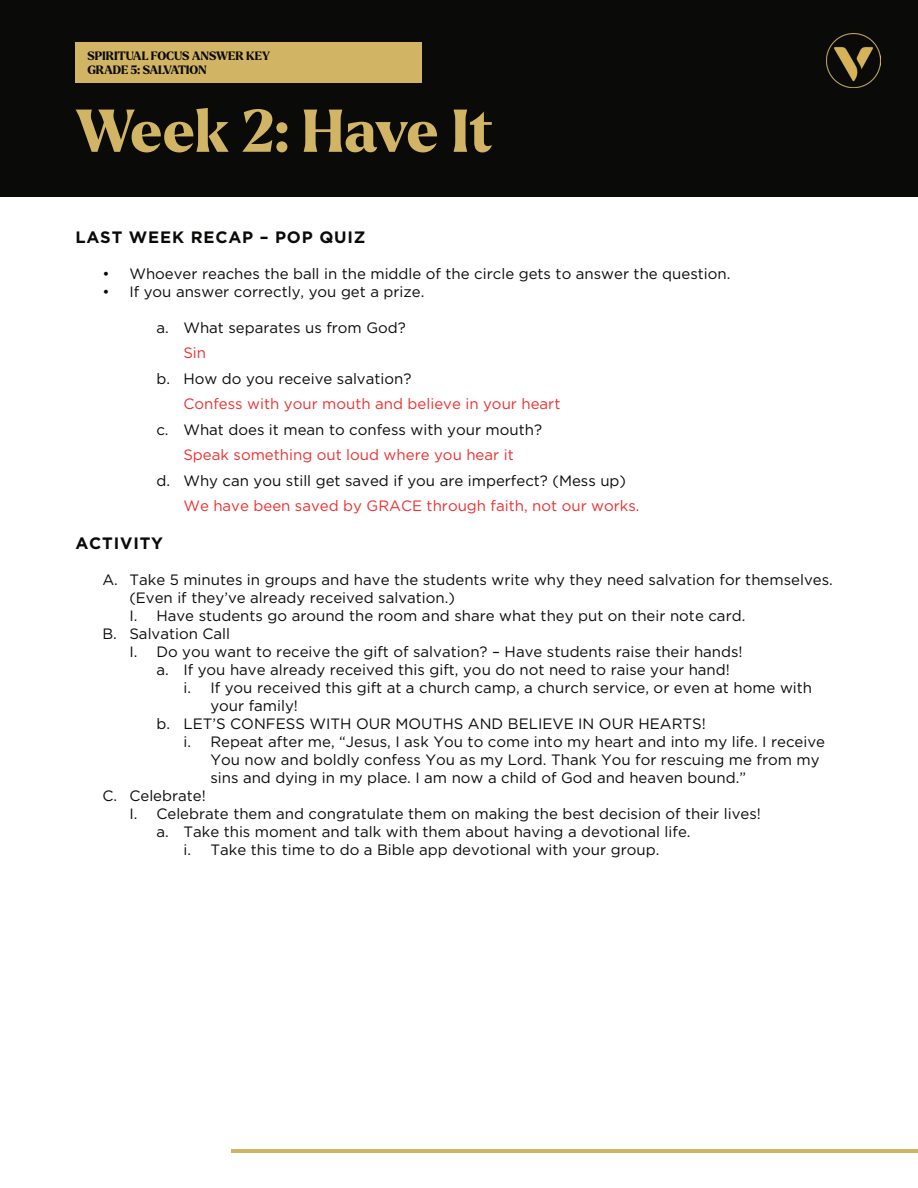
<style>
.page{position:relative;width:918px;height:1188px;background:#fff}
.page>*{position:absolute;margin:0;border:0;box-sizing:border-box;transform-origin:0 0}
.t1{font:800 58.65px "Larken";letter-spacing:-.005em;color:#d2b465}
.t2{font:700 16.5px "Gotham";letter-spacing:.05em;color:#0a0b09}
.t3{font:15px "Gotham";color:#0a0b09}
.t4{font:15px "Gotham";color:#ee3032}
.t5{font:800 11.85px/14.2px "Larken";color:#0a0b09}
</style>
<div class="page">
<div style="left:0;top:0;width:918px;height:196px;background:#0a0b09"></div>
<div style="left:75px;top:42px;width:346px;height:41px;background:#d2b465"></div>
<img style="left:826px;top:34px;width:54px;height:53px">
<hr style="left:232px;top:1149px;width:686px;height:3px;background:#d2b465">
<p class="t5" style="left:87px;top:49px;width:184px">SPIRITUAL FOCUS ANSWER KEY<br>GRADE 5: SALVATION</p>
<h1 class="t1" style="left:75px;top:93px;width:419px">Week 2: Have It</h1>
<p class="t2" style="left:75px;top:227px;width:292px">LAST WEEK RECAP – POP QUIZ</p>
<p class="t3" style="left:102px;top:265px;width:630px">• Whoever reaches the ball in the middle of the circle gets to answer the question.</p>
<p class="t3" style="left:102px;top:283px;width:324px">• If you answer correctly, you get a prize.</p>
<p class="t3" style="left:156px;top:319px;width:251px">a. What separates us from God?</p>
<p class="t4" style="left:183px;top:344px;width:24px">Sin</p>
<p class="t3" style="left:156px;top:370px;width:257px">b. How do you receive salvation?</p>
<p class="t4" style="left:183px;top:395px;width:379px">Confess with your mouth and believe in your heart</p>
<p class="t3" style="left:156px;top:421px;width:387px">c. What does it mean to confess with your mouth?</p>
<p class="t4" style="left:183px;top:446px;width:332px">Speak something out loud where you hear it</p>
<p class="t3" style="left:156px;top:472px;width:471px">d. Why can you still get saved if you are imperfect? (Mess up)</p>
<p class="t4" style="left:183px;top:497px;width:458px">We have been saved by GRACE through faith, not our works.</p>
<p class="t2" style="left:75px;top:534px;width:89px">ACTIVITY</p>
<p class="t3" style="left:102px;top:571px;width:732px">A. Take 5 minutes in groups and have the students write why they need salvation for themselves.</p>
<p class="t3" style="left:129px;top:589px;width:327px">(Even if they’ve already received salvation.)</p>
<p class="t3" style="left:129px;top:607px;width:617px">I. Have students go around the room and share what they put on their note card.</p>
<p class="t3" style="left:102px;top:625px;width:129px">B. Salvation Call</p>
<p class="t3" style="left:129px;top:643px;width:615px">I. Do you want to receive the gift of salvation? – Have students raise their hands!</p>
<p class="t3" style="left:156px;top:661px;width:575px">a. If you have already received this gift, you do not need to raise your hand!</p>
<p class="t3" style="left:183px;top:679px;width:630px">i. If you received this gift at a church camp, a church service, or even at home with</p>
<p class="t3" style="left:210px;top:697px;width:89px">your family!</p>
<p class="t3" style="left:156px;top:715px;width:551px">b. LET’S CONFESS WITH OUR MOUTHS AND BELIEVE IN OUR HEARTS!</p>
<p class="t3" style="left:183px;top:733px;width:643px">i. Repeat after me, “Jesus, I ask You to come into my heart and into my life. I receive</p>
<p class="t3" style="left:210px;top:751px;width:611px">You now and boldly confess You as my Lord. Thank You for rescuing me from my</p>
<p class="t3" style="left:210px;top:769px;width:537px">sins and dying in my place. I am now a child of God and heaven bound.”</p>
<p class="t3" style="left:102px;top:787px;width:105px">C. Celebrate!</p>
<p class="t3" style="left:129px;top:805px;width:633px">I. Celebrate them and congratulate them on making the best decision of their lives!</p>
<p class="t3" style="left:156px;top:823px;width:536px">a. Take this moment and talk with them about having a devotional life.</p>
<p class="t3" style="left:183px;top:841px;width:477px">i. Take this time to do a Bible app devotional with your group.</p>
</div>
